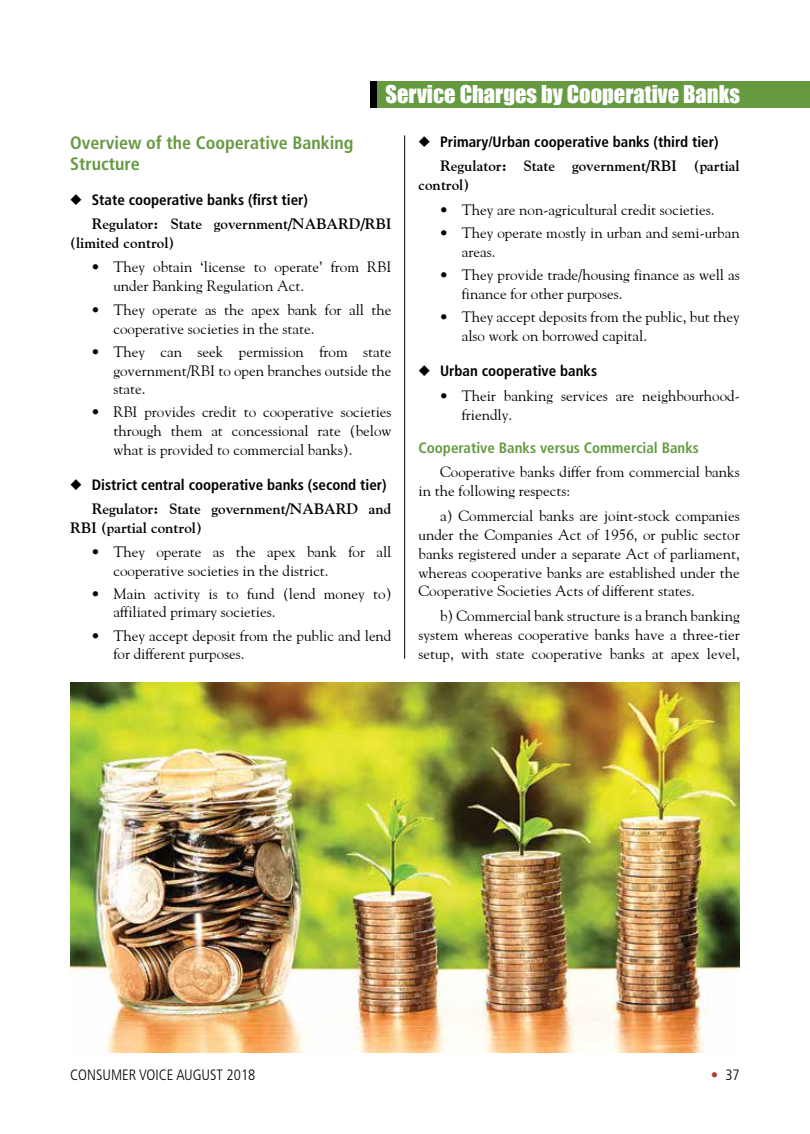
<style>
.page{position:relative;width:810px;height:1134px;background:#fff}
.page>*{position:absolute;margin:0;border:0;box-sizing:border-box;transform-origin:0 0}
.t1{font:22.5px "Impact";color:#fff}
.t2{font:700 condensed 18px/21.6px "Frutiger";color:#659a41}
.t3{font:15px/18.9px "Gaudiya";color:#000}
.t4{font:700 15px/18.8px "Gaudiya";color:#000}
.t5{font:700 condensed 15px "Frutiger";color:#000}
.t6{font:700 condensed 15px "Frutiger";color:#659a41}
.t7{font:300 condensed 15px "Frutiger";color:#000}
.s1{font-family:"Frutiger";font-weight:700;font-stretch:condensed}
.s2{color:#ae3d3c}
</style>
<div class="page">
<img style="left:70px;top:682px;width:670px;height:371px">
<hr style="left:404px;top:135px;width:1px;height:524px;background:#000">
<div style="left:374px;top:81px;width:436px;height:26px;background:#659a41"></div>
<div style="left:370px;top:81px;width:7px;height:26px;background:#000"></div>
<h1 class="t1" style="left:386px;top:77px;width:356px">Service Charges by Cooperative Banks</h1>
<h1 class="t1" style="left:386px;top:77px;width:107px">In the News</h1>
<p class="t2" style="left:70px;top:131px;width:285px">Overview of the Cooperative Banking<br>Structure</p>
<p class="t5" style="left:70px;top:191px;width:239px">◆ State cooperative banks (first tier)</p>
<p class="t4" style="left:70px;top:214px;width:322px;text-indent:22px">Regulator: State government/NABARD/RBI (limited control)</p>
<p class="t3" style="left:113px;top:257px;width:280px;text-indent:-22px"><span class="s1">•</span> They obtain ‘license to operate’ from RBI under Banking Regulation Act.</p>
<p class="t3" style="left:113px;top:300px;width:280px;text-indent:-22px"><span class="s1">•</span> They operate as the apex bank for all the cooperative societies in the state.</p>
<p class="t3" style="left:113px;top:342px;width:280px;text-align:justify;text-indent:-22px"><span class="s1">•</span> They can seek permission from state government/RBI to open branches outside the state.</p>
<p class="t3" style="left:113px;top:402px;width:280px;text-align:justify;text-indent:-22px"><span class="s1">•</span> RBI provides credit to cooperative societies through them at concessional rate (below what is provided to commercial banks).</p>
<p class="t5" style="left:70px;top:476px;width:318px">◆ District central cooperative banks (second tier)</p>
<p class="t4" style="left:70px;top:499px;width:323px;text-indent:22px">Regulator: State government/NABARD and<br>RBI (partial control)</p>
<p class="t3" style="left:113px;top:542px;width:280px;text-indent:-22px"><span class="s1">•</span> They operate as the apex bank for all cooperative societies in the district.</p>
<p class="t3" style="left:113px;top:584px;width:280px;text-indent:-22px"><span class="s1">•</span> Main activity is to fund (lend money to) affiliated primary societies.</p>
<p class="t3" style="left:113px;top:626px;width:280px;text-indent:-22px"><span class="s1">•</span> They accept deposit from the public and lend for different purposes.</p>
<p class="t5" style="left:418px;top:133px;width:302px">◆ Primary/Urban cooperative banks (third tier)</p>
<p class="t4" style="left:418px;top:156px;width:323px;text-indent:22px">Regulator: State government/RBI (partial control)</p>
<p class="t3" style="left:440px;top:200px;width:276px"><span class="s1">•</span> They are non-agricultural credit societies.</p>
<p class="t3" style="left:462px;top:223px;width:280px;text-indent:-22px"><span class="s1">•</span> They operate mostly in urban and semi-urban areas.</p>
<p class="t3" style="left:462px;top:265px;width:280px;text-indent:-22px"><span class="s1">•</span> They provide trade/housing finance as well as finance for other purposes.</p>
<p class="t3" style="left:462px;top:307px;width:280px;text-indent:-22px"><span class="s1">•</span> They accept deposits from the public, but they also work on borrowed capital.</p>
<p class="t5" style="left:418px;top:362px;width:180px">◆ Urban cooperative banks</p>
<p class="t3" style="left:462px;top:386px;width:280px;text-indent:-22px"><span class="s1">•</span> Their banking services are neighbourhood&shy;friendly.</p>
<p class="t6" style="left:418px;top:439px;width:282px">Cooperative Banks versus Commercial Banks</p>
<p class="t3" style="left:418px;top:462px;width:323px;text-indent:22px">Cooperative banks differ from commercial banks in the following respects:</p>
<p class="t3" style="left:418px;top:506px;width:323px;text-align:justify;text-indent:22px">a) Commercial banks are joint-stock companies under the Companies Act of 1956, or public sector banks registered under a separate Act of parliament, whereas cooperative banks are established under the Cooperative Societies Acts of different states.</p>
<p class="t3" style="left:418px;top:606px;width:323px;text-align:justify;text-indent:22px">b) Commercial bank structure is a branch banking system whereas cooperative banks have a three-tier setup, with state cooperative banks at apex level,</p>
<p class="t7" style="left:70px;top:1066px;width:187px">CONSUMER VOICE AUGUST 2018</p>
<p class="t7" style="left:711px;top:1066px;width:31px"><span class="s2">•</span> 37</p>
</div>
